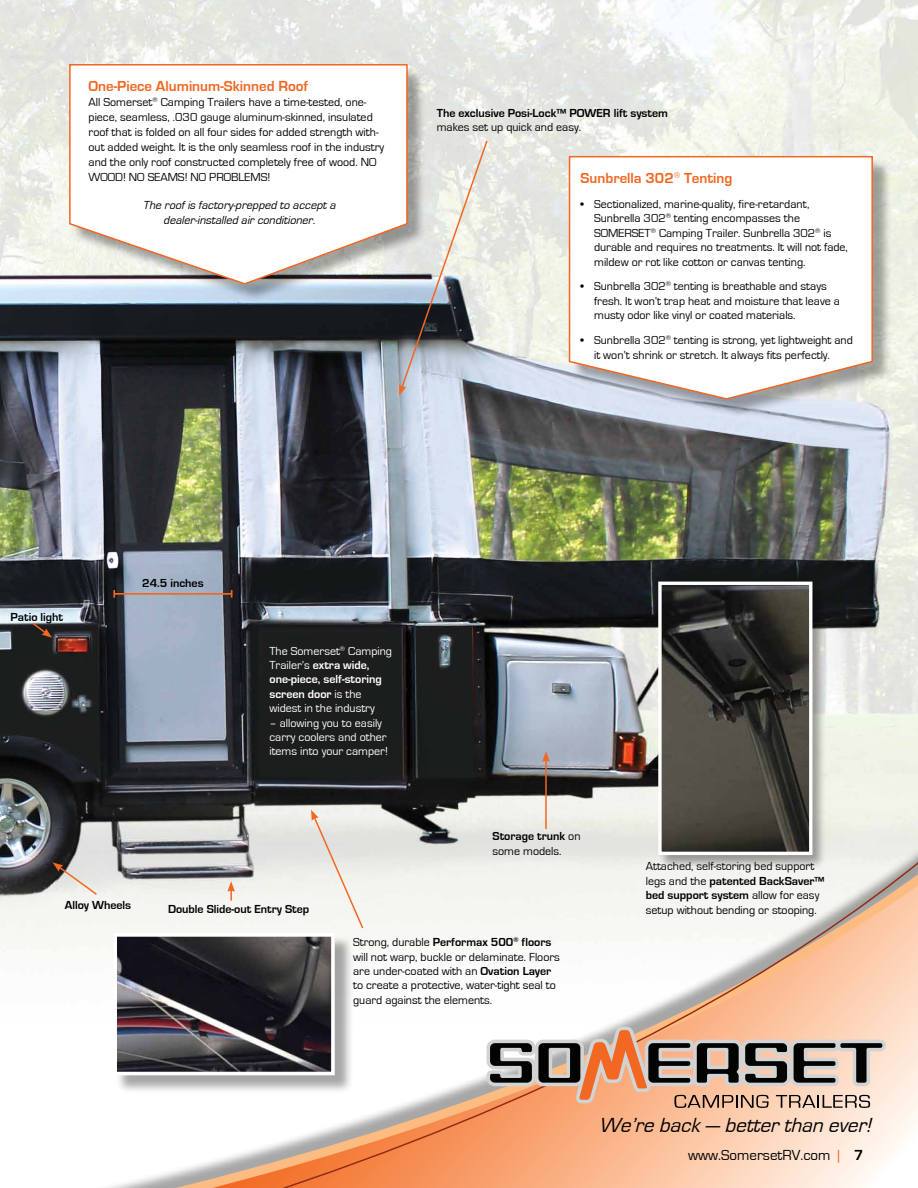
<style>
.page{position:relative;width:918px;height:1188px;background:#fff}
.page>*{position:absolute;margin:0;border:0;box-sizing:border-box;transform-origin:0 0}
.t1{font:italic 21px "Eurostile";color:#000}
.t2{font:700 15px "Eurostile";color:#f26722}
.t3{font:15px "Eurostile";color:#000}
.t4{font:12px/14.4px "Eurostile";color:#000}
.t5{font:12px/14.4px "Eurostile";color:#fff}
.t6{font:700 12px "Eurostile";color:#000}
.t7{font:italic 12px/14.4px "Eurostile";color:#000;text-align:center}
.s1{font-weight:700}
.s2{color:#f26722}
</style>
<div class="page">
<img style="left:0;top:0;width:918px;height:314px">
<div style="left:71px;top:66px;width:355px;height:237px;background:#000;opacity:.35"></div>
<svg style="left:68px;top:63px;width:340px;height:222px"></svg>
<div style="left:571px;top:158px;width:321px;height:260px;background:#000;opacity:.35"></div>
<svg style="left:568px;top:155px;width:306px;height:159px"></svg>
<svg style="left:399px;top:139px;width:90px;height:175px;background:#d0d0cd"></svg>
<img style="left:0;top:314px;width:918px;height:874px">
<svg style="left:487px;top:1027px;width:399px;height:81px;background:#ba9a87"></svg>
<div style="left:657px;top:580px;width:170px;height:289px;background:#000;opacity:.35"></div>
<img style="left:662px;top:586px;width:146px;height:265px">
<div style="left:658px;top:582px;width:154px;height:273px;border:3px solid #fff"></div>
<svg style="left:311px;top:810px;width:54px;height:120px"></svg>
<div style="left:116px;top:935px;width:237px;height:159px;background:#000;opacity:.35"></div>
<img style="left:118px;top:938px;width:212px;height:132px">
<div style="left:113px;top:933px;width:222px;height:142px;border:4px solid #fff"></div>
<hr style="left:545px;top:760px;width:2px;height:69px;background:#f26722">
<svg style="left:542px;top:751px;width:8px;height:11px"></svg>
<p class="t2" style="left:89px;top:77px;width:221px">One-Piece Aluminum-Skinned Roof</p>
<p class="t4" style="left:89px;top:94px;width:297px;line-height:15px">All Somerset<sup>®</sup> Camping Trailers have a time-tested, one&shy;piece, seamless, .030 gauge aluminum-skinned, insulated roof that is folded on all four sides for added strength with&shy;out added weight. It is the only seamless roof in the industry and the only roof constructed completely free of wood. NO WOOD! NO SEAMS! NO PROBLEMS!</p>
<p class="t7" style="left:143px;top:198px;width:197px">The roofis factory-prepped to accepta dealer-installed airconditioner.</p>
<p class="t6" style="left:437px;top:107px;width:233px">The exclusive Posi-Lock™ POWER lift system</p>
<p class="t4" style="left:437px;top:121px;width:146px">makes set up quick and easy.</p>
<p class="t2" style="left:581px;top:170px;width:153px">Sunbrella 302<sup>®</sup> Tenting</p>
<p class="t4" style="left:594px;top:197px;width:255px;text-indent:-13px">• Sectionalized, marine-quality, fire-retardant, Sunbrella 302<sup>®</sup> tenting encompasses the SOMERSET<sup>®</sup> Camping Trailer. Sunbrella 302<sup>®</sup> is durable and requires no treatments. It will not fade, mildew or rot like cotton or canvas tenting.</p>
<p class="t4" style="left:594px;top:280px;width:247px;text-indent:-13px">• Sunbrella 302<sup>®</sup> tenting is breathable and stays fresh. It won’t trap heat and moisture that leave a musty odor like vinyl or coated materials.</p>
<p class="t4" style="left:594px;top:333px;width:260px;text-indent:-14px">• Sunbrella 302<sup>®</sup> tenting is strong, yet lightweight and it won’t shrink or stretch. It always fits perfectly.</p>
<p class="t6" style="left:11px;top:611px;width:54px">Patio light</p>
<p class="t6" style="left:142px;top:577px;width:63px">24.5 inches</p>
<p class="t5" style="left:269px;top:644px;width:124px">The Somerset<sup>®</sup> Camping<br>Trailer’s <span class="s1">extra wide, one-piece, self-storing screen door</span> is the widest in the industry</p>
<p class="t5" style="left:269px;top:716px;width:120px">– allowing you to easily carry coolers and other items into your camper!</p>
<p class="t6" style="left:65px;top:899px;width:68px">Alloy Wheels</p>
<p class="t6" style="left:168px;top:903px;width:143px">Double Slide-out Entry Step</p>
<p class="t4" style="left:492px;top:829px;width:90px"><span class="s1">Storage trunk</span> on some models.</p>
<p class="t4" style="left:646px;top:859px;width:180px">Attached, self-storing bed support legs and the <span class="s1">patented BackSaver™ bed support system</span> allow for easy setup without bending or stooping.</p>
<p class="t4" style="left:353px;top:935px;width:208px">Strong, durable <span class="s1">Performax 500</span><sup>®</sup> <span class="s1">floors </span>will not warp, buckle or delaminate. Floors are under-coated with an <span class="s1">Ovation Layer </span>to create a protective, water-tight seal to guard against the elements.</p>
<h1 class="t1" style="left:599px;top:1114px;width:279px">We’reback— betterthanever!</h1>
<p class="t3" style="left:688px;top:1147px;width:177px">www.SomersetRV.com <span class="s2">|</span> <span class="s1">7</span></p>
</div>
